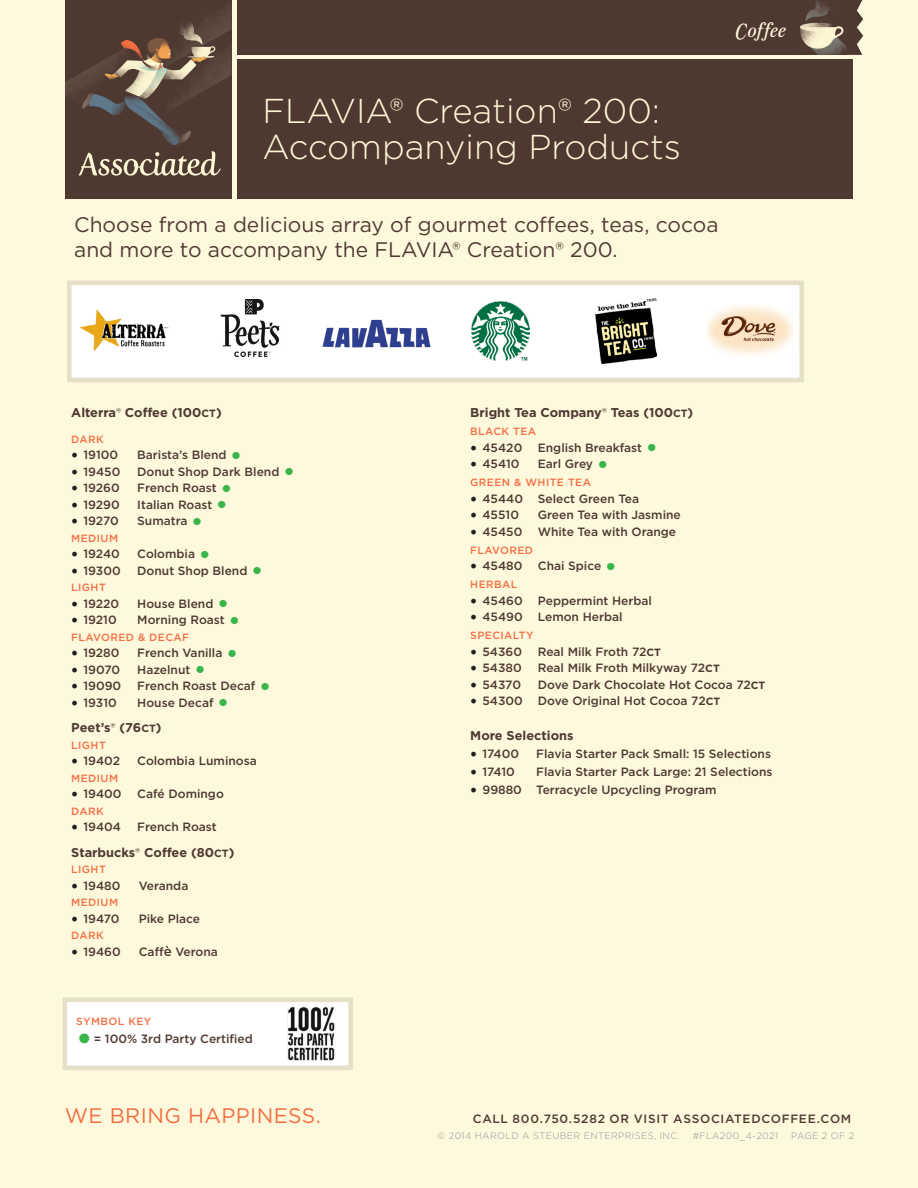
<style>
.page{position:relative;width:918px;height:1188px;background:#fef8dd}
.page>*{position:absolute;margin:0;border:0;box-sizing:border-box;transform-origin:0 0}
.t1{font:300 34.5px/36px "Gotham";color:#fef7d4}
.t2{font:21px/25.5px "Gotham";color:#513a32}
.t3{font:21px "Gotham";letter-spacing:.02em;color:#f36f42}
.t4{font:19.5px "Farnham Display Reg Ital Swash";letter-spacing:.015em;color:#fef8dd}
.t5{font:700 12.75px "Gotham";color:#4e3931}
.t6{font:500 12px "Gotham";color:#4e3931}
.t7{font:500 12px "Gotham";letter-spacing:.06em;color:#513a32}
.t8{font:500 10.5px "Gotham";letter-spacing:.04em;color:#f36f42}
.t9{font:300 9.3px "Gotham";letter-spacing:.04em;color:#939598}
.s1{font-size:22.5px;color:#4e3931}
.s2{font-weight:400;color:#513a32}
.s3{font-size:10.5px}
.s4{font-family:"Minion Pro";font-weight:400;font-size:18px;color:#231f20}
.s5{font-weight:700;font-size:24.15px;color:#3ab54a}
.s6{color:#513a32}
.s7{font-size:13.5px;color:#513a32}
.s8{font-weight:700;font-size:33px;color:#3ab54a}
.s9{font-weight:700;font-size:10.5px}
</style>
<div class="page">
<div style="left:237px;top:0;width:599px;height:55px;background:#4e3931"></div>
<svg style="left:817px;top:0;width:46px;height:55px"></svg>
<img style="left:799px;top:1px;width:48px;height:54px">
<div style="left:237px;top:59px;width:616px;height:140px;background:#4e3931"></div>
<div style="left:65px;top:0;width:167px;height:199px;background:#4e3931"></div>
<svg style="left:65px;top:5px;width:167px;height:171px"></svg>
<div style="left:63px;top:998px;width:290px;height:72px;background:#fff;border:4px solid #e6dfc7"></div>
<img style="left:285px;top:1002px;width:52px;height:58px">
<div style="left:67px;top:281px;width:737px;height:101px;background:#fff;border:4px solid #e6dfc7"></div>
<img style="left:595px;top:299px;width:61px;height:65px">
<img style="left:707px;top:305px;width:87px;height:50px">
<img style="left:80px;top:309px;width:89px;height:42px">
<img style="left:220px;top:300px;width:60px;height:56px">
<img style="left:471px;top:302px;width:59px;height:59px">
<img style="left:322px;top:319px;width:109px;height:29px">
<h3 class="t4" style="left:736px;top:19px;width:92px">Cof fee<span class="s1">Coffee</span></h3>
<p class="t1" style="left:262px;top:92px;width:420px">FLAVIA® Creation® 200:<br>Accompanying Products</p>
<h1 class="t1" style="left:258px;top:110px;width:379px">FLAVIA® Creation 400</h1>
<p class="t2" style="left:74px;top:211px;width:646px">Choose from a delicious array of gourmet coffees, teas, cocoa and more to accompany the FLAVIA® Creation® 200.</p>
<p class="t5" style="left:71px;top:404px;width:152px">Alterra<span class="s2">®</span> Coffee (100<span class="s3">CT</span>)</p>
<p class="t8" style="left:71px;top:432px;width:34px">DARK</p>
<p class="t6" style="left:71px;top:447px;width:48px"><span class="s4">•</span> 19100</p>
<p class="t6" style="left:137px;top:447px;width:107px">Barista’s Blend <span class="s5">•</span></p>
<p class="t6" style="left:71px;top:464px;width:51px"><span class="s4">•</span> 19450</p>
<p class="t6" style="left:137px;top:464px;width:159px">Donut Shop Dark Blend <span class="s5">•</span></p>
<p class="t6" style="left:71px;top:480px;width:50px"><span class="s4">•</span> 19260</p>
<p class="t6" style="left:137px;top:480px;width:97px">French Roast <span class="s5">•</span></p>
<p class="t6" style="left:71px;top:497px;width:50px"><span class="s4">•</span> 19290</p>
<p class="t6" style="left:137px;top:497px;width:92px">Italian Roast <span class="s5">•</span></p>
<p class="t6" style="left:71px;top:513px;width:49px"><span class="s4">•</span> 19270</p>
<p class="t6" style="left:137px;top:513px;width:67px">Sumatra <span class="s5">•</span></p>
<p class="t8" style="left:71px;top:531px;width:48px">MEDIUM</p>
<p class="t6" style="left:71px;top:546px;width:50px"><span class="s4">•</span> 19240</p>
<p class="t6" style="left:137px;top:546px;width:75px">Colombia <span class="s5">•</span></p>
<p class="t6" style="left:71px;top:563px;width:51px"><span class="s4">•</span> 19300</p>
<p class="t6" style="left:137px;top:563px;width:127px">Donut Shop Blend <span class="s5">•</span></p>
<p class="t8" style="left:71px;top:581px;width:36px">LIGHT</p>
<p class="t6" style="left:71px;top:596px;width:50px"><span class="s4">•</span> 19220</p>
<p class="t6" style="left:137px;top:596px;width:93px">House Blend <span class="s5">•</span></p>
<p class="t6" style="left:71px;top:612px;width:47px"><span class="s4">•</span> 19210</p>
<p class="t6" style="left:137px;top:612px;width:105px">Morning Roast <span class="s5">•</span></p>
<p class="t8" style="left:71px;top:630px;width:119px">FLAVORED &amp; DECAF</p>
<p class="t6" style="left:71px;top:645px;width:50px"><span class="s4">•</span> 19280</p>
<p class="t6" style="left:137px;top:645px;width:102px">French Vanilla <span class="s5">•</span></p>
<p class="t6" style="left:71px;top:662px;width:50px"><span class="s4">•</span> 19070</p>
<p class="t6" style="left:137px;top:662px;width:70px">Hazelnut <span class="s5">•</span></p>
<p class="t6" style="left:71px;top:678px;width:52px"><span class="s4">•</span> 19090</p>
<p class="t6" style="left:137px;top:678px;width:135px">French Roast Decaf <span class="s5">•</span></p>
<p class="t6" style="left:71px;top:695px;width:47px"><span class="s4">•</span> 19310</p>
<p class="t6" style="left:137px;top:695px;width:94px">House Decaf <span class="s5">•</span></p>
<p class="t5" style="left:71px;top:719px;width:92px">Peet’s<span class="s2">®</span> (76<span class="s3">CT</span>)</p>
<p class="t8" style="left:71px;top:738px;width:36px">LIGHT</p>
<p class="t6" style="left:71px;top:753px;width:50px"><span class="s4">•</span> 19402</p>
<p class="t6" style="left:137px;top:753px;width:121px">Colombia Luminosa</p>
<p class="t8" style="left:71px;top:771px;width:48px">MEDIUM</p>
<p class="t6" style="left:71px;top:786px;width:52px"><span class="s4">•</span> 19400</p>
<p class="t6" style="left:137px;top:786px;width:88px">Caf<span class="s6">é</span> Domingo</p>
<p class="t8" style="left:71px;top:804px;width:34px">DARK</p>
<p class="t6" style="left:71px;top:819px;width:51px"><span class="s4">•</span> 19404</p>
<p class="t6" style="left:137px;top:819px;width:81px">French Roast</p>
<p class="t5" style="left:71px;top:844px;width:165px">Starbucks<span class="s2">®</span> Coffee (80<span class="s3">CT</span>)</p>
<p class="t8" style="left:71px;top:863px;width:36px">LIGHT</p>
<p class="t6" style="left:71px;top:878px;width:51px"><span class="s4">•</span> 19480</p>
<p class="t6" style="left:139px;top:878px;width:51px">Veranda</p>
<p class="t8" style="left:71px;top:896px;width:48px">MEDIUM</p>
<p class="t6" style="left:71px;top:911px;width:50px"><span class="s4">•</span> 19470</p>
<p class="t6" style="left:139px;top:911px;width:63px">Pike Place</p>
<p class="t8" style="left:71px;top:929px;width:34px">DARK</p>
<p class="t6" style="left:71px;top:944px;width:51px"><span class="s4">•</span> 19460</p>
<p class="t6" style="left:139px;top:944px;width:81px">Caff<span class="s7">è</span> Verona</p>
<p class="t8" style="left:76px;top:1014px;width:77px">SYMBOL KEY</p>
<p class="t6" style="left:76px;top:1031px;width:178px"><span class="s8">•</span>= 100% 3rd Party Certified</p>
<p class="t5" style="left:470px;top:404px;width:224px">Bright Tea Company<span class="s2">®</span> Teas (100<span class="s3">CT</span>)</p>
<p class="t8" style="left:470px;top:425px;width:67px">BLACK TEA</p>
<p class="t6" style="left:470px;top:440px;width:54px"><span class="s4">•</span> 45420</p>
<p class="t6" style="left:538px;top:440px;width:122px">English Breakfast <span class="s5">•</span></p>
<p class="t6" style="left:470px;top:456px;width:51px"><span class="s4">•</span> 45410</p>
<p class="t6" style="left:538px;top:456px;width:73px">Earl Grey <span class="s5">•</span></p>
<p class="t8" style="left:470px;top:476px;width:122px">GREEN &amp; WHITE TEA</p>
<p class="t6" style="left:470px;top:491px;width:170px"><span class="s4">•</span> 45440 Select Green Tea</p>
<p class="t6" style="left:470px;top:507px;width:50px"><span class="s4">•</span> 45510</p>
<p class="t6" style="left:538px;top:507px;width:145px">Green Tea with Jasmine</p>
<p class="t6" style="left:470px;top:524px;width:54px"><span class="s4">•</span> 45450</p>
<p class="t6" style="left:538px;top:524px;width:140px">White Tea with Orange</p>
<p class="t8" style="left:470px;top:543px;width:64px">FLAVORED</p>
<p class="t6" style="left:470px;top:558px;width:54px"><span class="s4">•</span> 45480</p>
<p class="t6" style="left:538px;top:558px;width:81px">Chai Spice <span class="s5">•</span></p>
<p class="t8" style="left:470px;top:578px;width:49px">HERBAL</p>
<p class="t6" style="left:470px;top:593px;width:183px"><span class="s4">•</span> 45460 Peppermint Herbal</p>
<p class="t6" style="left:470px;top:609px;width:54px"><span class="s4">•</span> 45490</p>
<p class="t6" style="left:538px;top:609px;width:86px">Lemon Herbal</p>
<p class="t8" style="left:470px;top:629px;width:65px">SPECIALTY</p>
<p class="t6" style="left:470px;top:644px;width:53px"><span class="s4">•</span> 54360</p>
<p class="t6" style="left:538px;top:644px;width:125px">Real Milk Froth 72<span class="s9">CT</span></p>
<p class="t6" style="left:470px;top:660px;width:53px"><span class="s4">•</span> 54380</p>
<p class="t6" style="left:538px;top:660px;width:184px">Real Milk Froth Milkyway 72<span class="s9">CT</span></p>
<p class="t6" style="left:470px;top:677px;width:52px"><span class="s4">•</span> 54370</p>
<p class="t6" style="left:538px;top:677px;width:229px">Dove Dark Chocolate Hot Cocoa 72<span class="s9">CT</span></p>
<p class="t6" style="left:470px;top:693px;width:252px"><span class="s4">•</span> 54300 Dove Original Hot Cocoa 72<span class="s9">CT</span></p>
<p class="t5" style="left:470px;top:727px;width:105px">More Selections</p>
<p class="t6" style="left:470px;top:746px;width:50px"><span class="s4">•</span> 17400</p>
<p class="t6" style="left:536px;top:746px;width:236px">Flavia Starter Pack Small: 15 Selections</p>
<p class="t6" style="left:470px;top:764px;width:46px"><span class="s4">•</span> 17410</p>
<p class="t6" style="left:536px;top:764px;width:238px">Flavia Starter Pack Large: 21 Selections</p>
<p class="t6" style="left:470px;top:782px;width:248px"><span class="s4">•</span> 99880 Terracycle Upcycling Program</p>
<h2 class="t3" style="left:65px;top:1102px;width:258px">WE BRING HAPPINESS.</h2>
<p class="t7" style="left:473px;top:1111px;width:380px">CALL 800.750.5282 OR VISIT ASSOCIATEDCOFFEE.COM</p>
<p class="t9" style="left:438px;top:1130px;width:244px">© 2014 HAROLD A STEUBER ENTERPRISES, INC.</p>
<p class="t9" style="left:693px;top:1130px;width:87px">#FLA200_4-2021</p>
<p class="t9" style="left:791px;top:1130px;width:65px">PAGE 2 OF 2</p>
</div>
